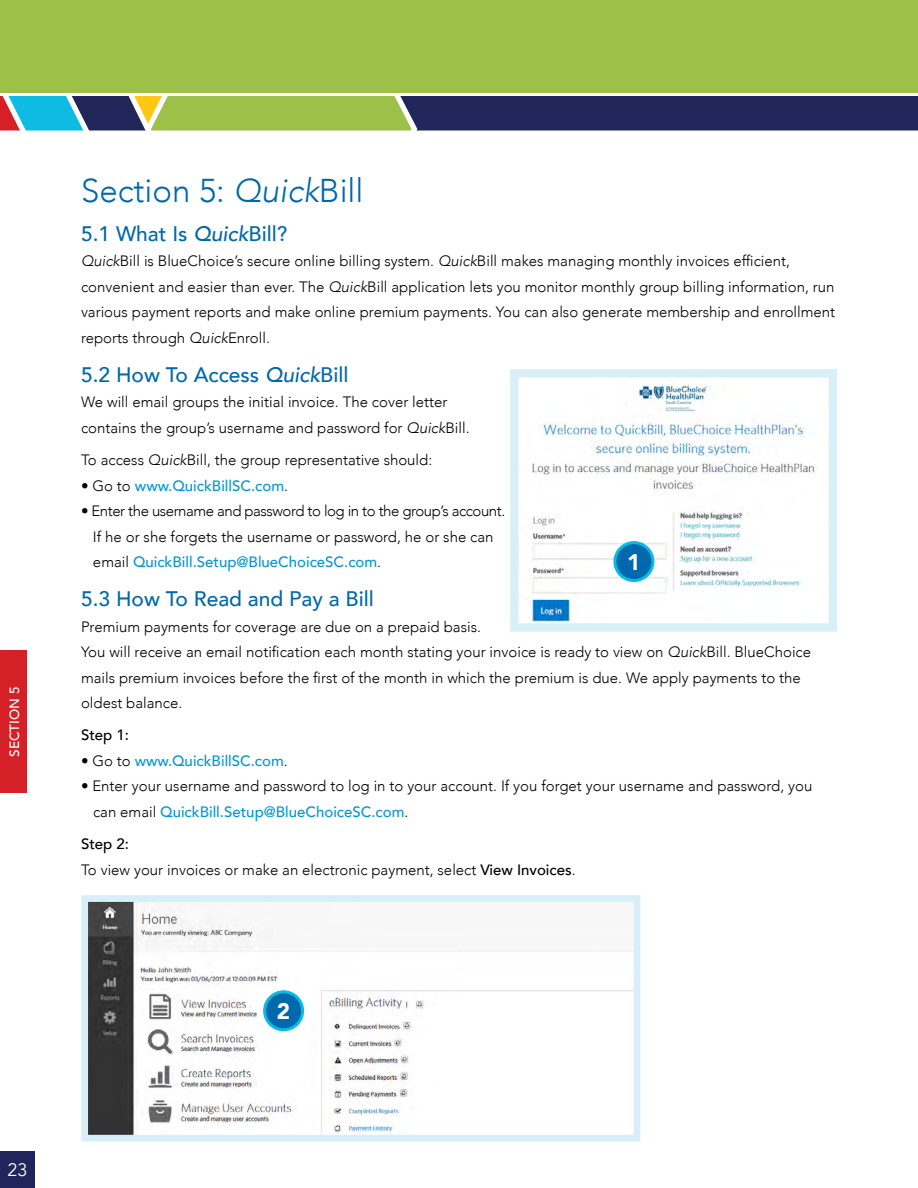
<style>
.page{position:relative;width:918px;height:1188px;background:#fff}
.page>*{position:absolute;margin:0;border:0;box-sizing:border-box;transform-origin:0 0}
.Headers{font:300 33px "Avenir";color:#0068ac}
.t1{font:900 22.5px "Avenir";color:#fff}
.Subheads{font:500 21px "Avenir";color:#0068ac}
.t2{font:18px "Avenir";color:#fff}
.Body_copy{font:300 15px/25.5px "Avenir";color:#000}
.Bullet_list{font:300 15px/25.5px "Avenir";letter-spacing:-.03em;color:#000}
.Bullet_list-2{font:300 15px/25.5px "Avenir";color:#000}
.Bullet_list-3{font:500 15px "Avenir";color:#0497d5}
.Body_copy-2{font:500 15px "Avenir";color:#000}
.t3{font:500 13.5px "Avenir";color:#fff}
.s1{font-style:italic}
.s2{font-weight:300;color:#000}
.s3{font-weight:500;color:#0497d5}
.s4{font-weight:500}
</style>
<div class="page">
<div style="left:0;top:0;width:918px;height:116px;background:#9dc049"></div>
<svg style="left:0;top:93px;width:918px;height:38px;background:#5c6f70"></svg>
<div style="left:0;top:1151px;width:35px;height:37px;background:#20265a"></div>
<div style="left:0;top:651px;width:27px;height:142px;background:#d52027"></div>
<svg style="left:81px;top:895px;width:560px;height:247px"></svg>
<svg style="left:510px;top:369px;width:327px;height:263px"></svg>
<div style="left:265px;top:992px;width:38px;height:38px;background:#0068ac;border-radius:50%"></div>
<div style="left:263px;top:990px;width:41px;height:41px;border:3px solid #04bce4;border-radius:50%"></div>
<div style="left:615px;top:543px;width:38px;height:38px;background:#0068ac;border-radius:50%"></div>
<div style="left:613px;top:541px;width:41px;height:41px;border:3px solid #04bce4;border-radius:50%"></div>
<p class="t3" style="left:3px;top:757px;width:71px;rotate:-90deg">SECTION 5</p>
<h1 class="Headers" style="left:81px;top:171px;width:284px">Section 5: <span class="s1">Quick</span>Bill</h1>
<h2 class="Subheads" style="left:81px;top:215px;width:208px">5.1 What Is <span class="s1">Quick</span>Bill?</h2>
<p class="Body_copy" style="left:81px;top:248px;width:756px"><span class="s1">Quick</span>Bill is BlueChoice’s secure online billing system. <span class="s1">Quick</span>Bill makes managing monthly invoices efficient, convenient and easier than ever. The <span class="s1">Quick</span>Bill application lets you monitor monthly group billing information, run various payment reports and make online premium payments. You can also generate membership and enrollment reports through <span class="s1">Quick</span>Enroll.</p>
<h2 class="Subheads" style="left:81px;top:356px;width:269px">5.2 How To Access <span class="s1">Quick</span>Bill</h2>
<p class="Body_copy" style="left:81px;top:389px;width:390px">We will email groups the initial invoice. The cover letter contains the group’s username and password for <span class="s1">Quick</span>Bill.</p>
<p class="Body_copy" style="left:81px;top:447px;width:353px">To access <span class="s1">Quick</span>Bill, the group representative should:</p>
<p class="Bullet_list-3" style="left:81px;top:472px;width:209px"><span class="s2">• Go to</span> www.QuickBillSC.com<span class="s2">.</span></p>
<p class="Bullet_list" style="left:93px;top:498px;width:414px;text-indent:-12px">• Enter the username and password to log in to the group’s account.<br>If he or she forgets the username or password, he or she can email <span class="s3">QuickBill.Setup@BlueChoiceSC.com</span>.</p>
<h2 class="Subheads" style="left:81px;top:581px;width:294px">5.3 How To Read and Pay a Bill</h2>
<p class="Body_copy" style="left:81px;top:614px;width:732px">Premium payments for coverage are due on a prepaid basis.<br>You will receive an email notification each month stating your invoice is ready to view on <span class="s1">Quick</span>Bill. BlueChoice mails premium invoices before the first of the month in which the premium is due. We apply payments to the oldest balance.</p>
<p class="Body_copy-2" style="left:81px;top:722px;width:50px">Step 1:</p>
<p class="Bullet_list-3" style="left:81px;top:748px;width:208px"><span class="s2">• Go to</span> www.QuickBillSC.com<span class="s2">.</span></p>
<p class="Bullet_list-2" style="left:93px;top:773px;width:721px;text-indent:-12px">• Enter your username and password to log in to your account. If you forget your username and password, you can email <span class="s3">QuickBill.Setup@BlueChoiceSC.com</span>.</p>
<p class="Body_copy-2" style="left:81px;top:831px;width:50px">Step 2:</p>
<p class="Body_copy" style="left:81px;top:857px;width:496px">To view your invoices or make an electronic payment, select <span class="s4">View Invoices</span>.</p>
<p class="t1" style="left:627px;top:543px;width:15px">1</p>
<p class="t1" style="left:277px;top:992px;width:15px">2</p>
<p class="t2" style="left:7px;top:1159px;width:22px">23</p>
</div>
